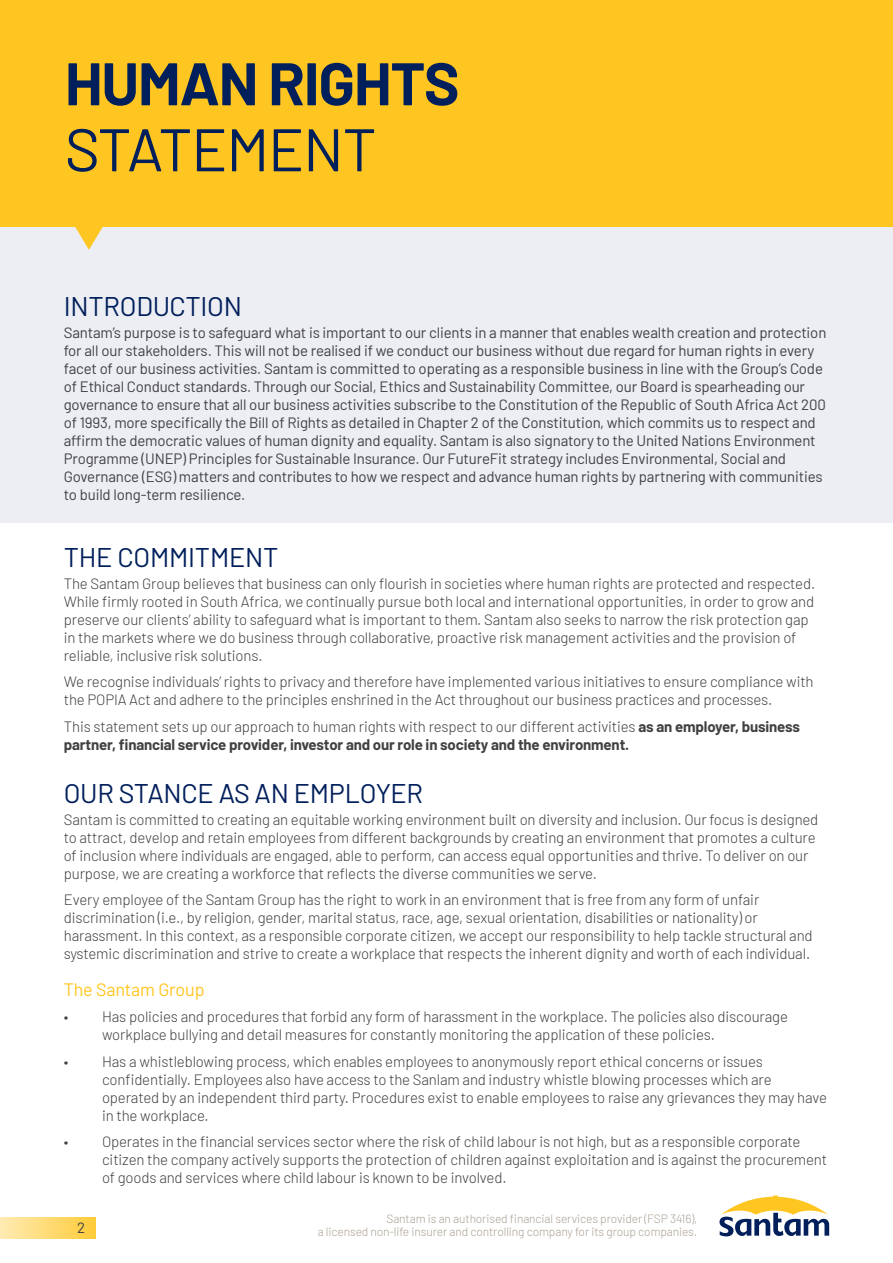
<style>
.page{position:relative;width:893px;height:1263px;background:#fff}
.page>*{position:absolute;margin:0;border:0;box-sizing:border-box;transform-origin:0 0}
.t1{font:700 60px "Barlow";letter-spacing:-.02em;color:#001f5b}
.t2{font:60px "Barlow";letter-spacing:-.02em;color:#001f5b}
.t3{font:27px "Barlow";letter-spacing:-.01em;color:#001f5b}
.t4{font:18px "Barlow";letter-spacing:-.01em;color:#ffc621}
.t5{font:300 15px/18px "Barlow";letter-spacing:-.01em;color:#414042}
.t6{font:15px/18px "Barlow";letter-spacing:-.01em;color:#414042}
.t7{font:700 15px/18px "Barlow";letter-spacing:-.01em;color:#414042}
.t8{font:300 12px/13.5px "Barlow";letter-spacing:-.01em;color:#aba194;text-align:right}
.s1{font-weight:300}
</style>
<div class="page">
<div style="left:0;top:0;width:893px;height:227px;background:#ffc621"></div>
<div style="left:0;top:1217px;width:95px;height:21px;background:linear-gradient(to right,#ffebb4,#ffcc3a)"></div>
<svg style="left:719px;top:1195px;width:110px;height:41px"></svg>
<div style="left:0;top:227px;width:893px;height:296px;background:#eceef3"></div>
<svg style="left:75px;top:227px;width:28px;height:23px"></svg>
<h1 class="t1" style="left:65px;top:39px;width:396px">HUMAN RIGHTS</h1>
<h1 class="t2" style="left:65px;top:106px;width:313px">STATEMENT</h1>
<h2 class="t3" style="left:64px;top:287px;width:180px">INTRODUCTION</h2>
<p class="t6" style="left:64px;top:323px;width:764px">Santam’s purpose is to safeguard what is important to our clients in a manner that enables wealth creation and protection for all our stakeholders. This will not be realised if we conduct our business without due regard for human rights in every facet of our business activities. Santam is committed to operating as a responsible business in line with the Group’s Code of Ethical Conduct standards. Through our Social, Ethics and Sustainability Committee, our Board is spearheading our governance to ensure that all our business activities subscribe to the Constitution of the Republic of South Africa Act 200 of 1993, more specifically the Bill of Rights as detailed in Chapter 2 of the Constitution, which commits us to respect and affirm the democratic values of human dignity and equality. Santam is also signatory to the United Nations Environment Programme (UNEP) Principles for Sustainable Insurance. Our FutureFit strategy includes Environmental, Social and Governance (ESG) matters and contributes to how we respect and advance human rights by partnering with communities to build long-term resilience.</p>
<h2 class="t3" style="left:64px;top:537px;width:216px">THE COMMITMENT</h2>
<p class="t5" style="left:64px;top:573px;width:753px">The Santam Group believes that business can only flourish in societies where human rights are protected and respected.<br>While firmly rooted in South Africa, we continually pursue both local and international opportunities, in order to grow and preserve our clients’ ability to safeguard what is important to them. Santam also seeks to narrow the risk protection gap in the markets where we do business through collaborative, proactive risk management activities and the provision of reliable, inclusive risk solutions.</p>
<p class="t5" style="left:64px;top:672px;width:751px">We recognise individuals’ rights to privacy and therefore have implemented various initiatives to ensure compliance with the POPIA Act and adhere to the principles enshrined in the Act throughout our business practices and processes.</p>
<p class="t7" style="left:64px;top:716px;width:738px"><span class="s1">This statement sets up our approach to human rights with respect to our different activities</span> as an employer, business partner, financial service provider, investor and our role in society and the environment.</p>
<h2 class="t3" style="left:64px;top:773px;width:361px">OUR STANCE AS AN EMPLOYER</h2>
<p class="t5" style="left:64px;top:809px;width:756px">Santam is committed to creating an equitable working environment built on diversity and inclusion. Our focus is designed to attract, develop and retain employees from different backgrounds by creating an environment that promotes a culture of inclusion where individuals are engaged, able to perform, can access equal opportunities and thrive. To deliver on our purpose, we are creating a workforce that reflects the diverse communities we serve.</p>
<p class="t5" style="left:64px;top:890px;width:750px">Every employee of the Santam Group has the right to work in an environment that is free from any form of unfair discrimination (i.e., by religion, gender, marital status, race, age, sexual orientation, disabilities or nationality) or harassment. In this context, as a responsible corporate citizen, we accept our responsibility to help tackle structural and systemic discrimination and strive to create a workplace that respects the inherent dignity and worth of each individual.</p>
<p class="t4" style="left:64px;top:976px;width:142px">The Santam Group</p>
<p class="t5" style="left:102px;top:1007px;width:687px;text-indent:-38px">• Has policies and procedures that forbid any form of harassment in the workplace. The policies also discourage workplace bullying and detail measures for constantly monitoring the application of these policies.</p>
<p class="t5" style="left:102px;top:1051px;width:727px;text-indent:-38px">• Has a whistleblowing process, which enables employees to anonymously report ethical concerns or issues confidentially. Employees also have access to the Sanlam and industry whistle blowing processes which are operated by an independent third party. Procedures exist to enable employees to raise any grievances they may have in the workplace.</p>
<p class="t5" style="left:102px;top:1132px;width:727px;text-indent:-38px">• Operates in the financial services sector where the risk of child labour is not high, but as a responsible corporate citizen the company actively supports the protection of children against exploitation and is against the procurement of goods and services where child labour is known to be involved.</p>
<p class="t6" style="left:77px;top:1217px;width:10px">2</p>
<p class="t8" style="left:318px;top:1211px;width:381px">Santam is an authorised financial services provider (FSP 3416),<br>a licensed non-life insurer and controlling company for its group companies.</p>
</div>
